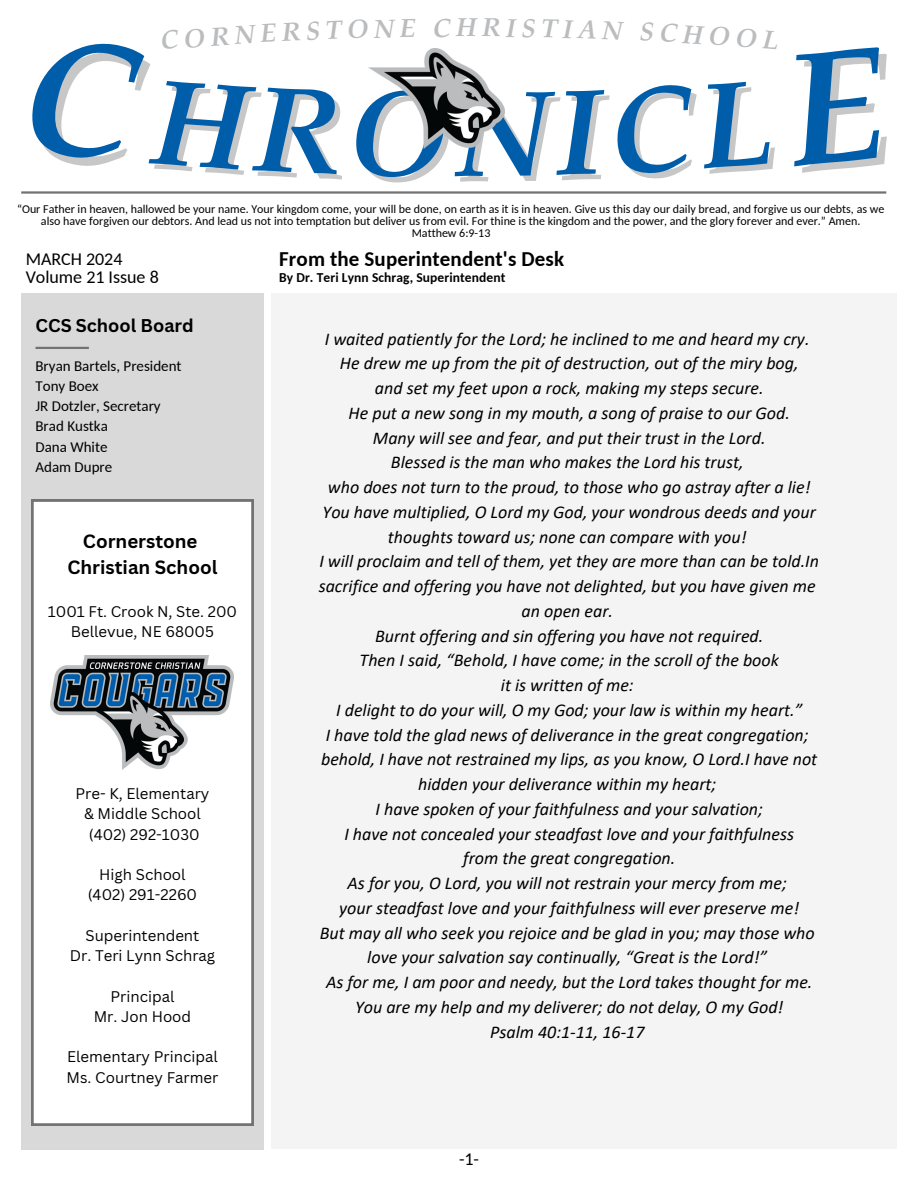
<style>
.page{position:relative;width:918px;height:1188px;background:#fff}
.page>*{position:absolute;margin:0;border:0;box-sizing:border-box;transform-origin:0 0}
.t1{font:italic 700 26.25px "Palatino LT Std";color:#babcbe}
.t2{font:700 21px "Carlito";letter-spacing:.01em;color:#000}
.t3{font:700 18.6px/25.8px "Canva Sans";color:#000;text-align:center}
.t4{font:italic 18px/24.8px "Calibri";color:#000;text-align:center}
.t5{font:18px/18px "Carlito";color:#000}
.t6{font:700 18px "Canva Sans";color:#000}
.t7{font:15px/20.2px "Canva Sans";color:#000;text-align:center}
.t8{font:15px/20.2px "Carlito";color:#000}
.t9{font:700 13.5px "Carlito";letter-spacing:.01em;color:#000}
.t10{font:12px/12px "Carlito";color:#000;text-align:center}
</style>
<div class="page">
<div style="left:21px;top:293px;width:243px;height:857px;background:#d9d9d9"></div>
<div style="left:31px;top:500px;width:222px;height:625px;background:#fff"></div>
<img style="left:51px;top:656px;width:183px;height:114px">
<hr style="left:36px;top:347px;width:53px;height:2px;background:#737373">
<hr style="left:21px;top:191px;width:865px;height:3px;background:#737373">
<div style="left:271px;top:293px;width:626px;height:856px;background:#f4f4f4"></div>
<img style="left:445px;top:52px;width:44px;height:91px">
<svg style="left:454px;top:89px;width:51px;height:59px"></svg>
<svg style="left:368px;top:48px;width:77px;height:101px"></svg>
<h1 class="t1" style="left:433px;top:17px;width:69px">CHR</h1>
<h3 class="t10" style="left:17px;top:204px;width:869px">“Our Father in heaven, hallowed be your name. Your kingdom come, your will be done, on earth as it is in heaven. Give us this day our daily bread, and forgive us our debts, as we also have forgiven our debtors. And lead us not into temptation but deliver us from evil. For thine is the kingdom and the power, and the glory forever and ever.” Amen.</h3>
<h6 class="t10" style="left:412px;top:228px;width:80px">Matthew 6:9-13</h6>
<p class="t5" style="left:26px;top:251px;width:135px">MARCH 2024<br>Volume 21 Issue 8</p>
<p class="t2" style="left:279px;top:251px;width:286px">From the Superintendent's Desk</p>
<p class="t9" style="left:279px;top:272px;width:228px">By Dr. Teri Lynn Schrag, Superintendent</p>
<h3 class="t6" style="left:36px;top:313px;width:160px">CCS School Board</h3>
<h6 class="t8" style="left:36px;top:357px;width:148px">Bryan Bartels, President<br>Tony Boex<br>JR Dotzler, Secretary<br>Brad Kustka<br>Dana White<br>Adam Dupre</h6>
<p class="t3" style="left:67px;top:528px;width:152px">Cornerstone<br>Christian School</p>
<h2 class="t7" style="left:48px;top:601px;width:191px">1001 Ft. Crook N, Ste. 200<br>Bellevue, NE 68005</h2>
<p class="t7" style="left:75px;top:783px;width:136px">Pre- K, Elementary &amp; Middle School (402) 292-1030</p>
<p class="t7" style="left:88px;top:864px;width:111px">High School (402) 291-2260</p>
<h1 class="t7" style="left:70px;top:925px;width:147px">Superintendent<br>Dr. Teri Lynn Schrag</h1>
<p class="t7" style="left:94px;top:986px;width:99px">Principal<br>Mr. Jon Hood</p>
<p class="t7" style="left:67px;top:1047px;width:153px;text-align:left">Elementary Principal<br>Ms. Courtney Farmer</p>
<p class="t4" style="left:319px;top:328px;width:502px">I waited patiently for the Lord; he inclined to me and heard my cry.<br>He drew me up from the pit of destruction, out of the miry bog,<br>and set my feet upon a rock, making my steps secure.<br>He put a new song in my mouth, a song of praise to our God.<br>Many will see and fear, and put their trust in the Lord.<br>Blessed is the man who makes the Lord his trust,<br>who does not turn to the proud, to those who go astray after a lie!<br>You have multiplied, O Lord my God, your wondrous deeds and your thoughts toward us; none can compare with you!<br>I will proclaim and tell of them, yet they are more than can be told.In sacrifice and offering you have not delighted, but you have given me an open ear.<br>Burnt offering and sin offering you have not required.<br>Then I said, “Behold, I have come; in the scroll of the book<br>it is written of me:<br>I delight to do your will, O my God; your law is within my heart.”<br>I have told the glad news of deliverance in the great congregation; behold, I have not restrained my lips, as you know, O Lord.I have not hidden your deliverance within my heart;<br>I have spoken of your faithfulness and your salvation;<br>I have not concealed your steadfast love and your faithfulness<br>from the great congregation.<br>As for you, O Lord, you will not restrain your mercy from me;<br>your steadfast love and your faithfulness will ever preserve me!<br>But may all who seek you rejoice and be glad in you; may those who love your salvation say continually, “Great is the Lord!”<br>As for me, I am poor and needy, but the Lord takes thought for me.<br>You are my help and my deliverer; do not delay, O my God!<br>Psalm 40:1-11, 16-17</p>
<p class="t5" style="left:459px;top:1151px;width:22px">-1-</p>
</div>
